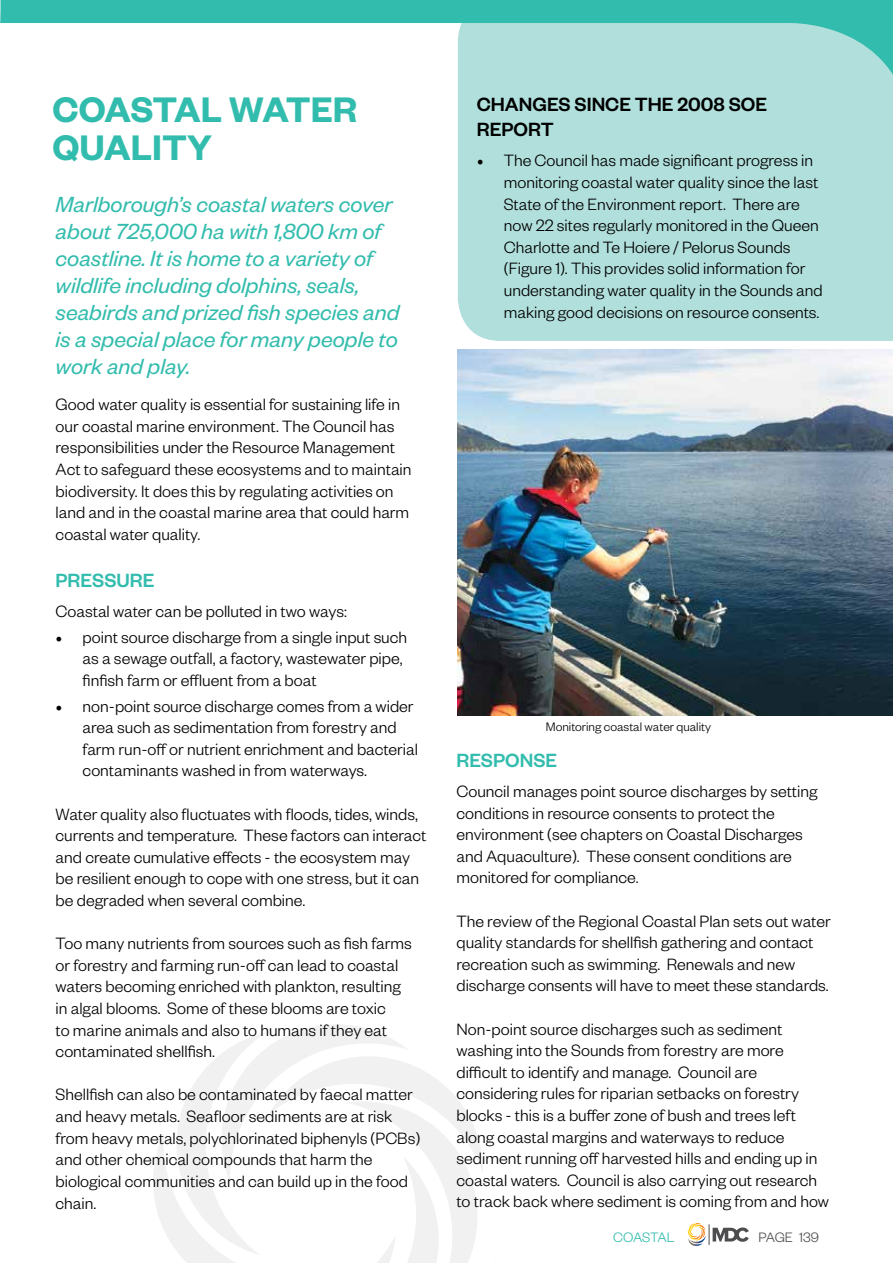
<style>
.page{position:relative;width:893px;height:1263px;background:#fff}
.page>*{position:absolute;margin:0;border:0;box-sizing:border-box;transform-origin:0 0}
.t1{font:600 39px/37.5px "Founders Grotesk";color:#32bcad}
.t2{font:italic 24px/27px "Founders Grotesk";color:#32bcad}
.t3{font:500 21px/25.2px "Founders Grotesk";color:#000}
.t4{font:500 21px "Founders Grotesk";color:#32bcad}
.t5{font:300 18px/21.6px "Founders Grotesk";color:#000}
.t6{font:300 15px "Founders Grotesk";letter-spacing:-.02em;color:#32bcad}
.t7{font:300 15px "Founders Grotesk";color:#4d4d4f}
.t8{font:300 13.5px "Founders Grotesk";color:#000}
.s1{font-family:"Minion Pro";font-weight:400}
</style>
<div class="page">
<svg style="left:687px;top:1223px;width:62px;height:23px"></svg>
<div style="left:458px;top:103px;width:435px;height:238px;background:#b0dfdc"></div>
<img style="left:458px;top:349px;width:435px;height:366px">
<svg style="left:153px;top:1024px;width:330px;height:239px"></svg>
<svg style="left:0;top:0;width:893px;height:103px"></svg>
<h1 class="t1" style="left:53px;top:89px;width:306px">COASTAL WATER<br>QUALITY</h1>
<h2 class="t2" style="left:56px;top:190px;width:345px">Marlborough’s coastal waters cover about 725,000 ha with 1,800 km of coastline. It is home to a variety of wildlife including dolphins, seals, seabirds and prized fish species and is a special place for many people to work and play.</h2>
<p class="t5" style="left:56px;top:393px;width:357px">Good water quality is essential for sustaining life in our coastal marine environment. The Council has responsibilities under the Resource Management Act to safeguard these ecosystems and to maintain biodiversity. It does this by regulating activities on land and in the coastal marine area that could harm coastal water quality.</p>
<p class="t4" style="left:56px;top:567px;width:100px">PRESSURE</p>
<p class="t5" style="left:56px;top:599px;width:293px">Coastal water can be polluted in two ways:</p>
<p class="t5" style="left:83px;top:625px;width:326px;text-indent:-27px"><span class="s1">•</span> point source discharge from a single input such as a sewage outfall, a factory, wastewater pipe, finfish farm or effluent from a boat</p>
<p class="t5" style="left:83px;top:694px;width:337px;text-indent:-27px"><span class="s1">•</span> non-point source discharge comes from a wider area such as sedimentation from forestry and farm run-off or nutrient enrichment and bacterial contaminants washed in from waterways.</p>
<p class="t5" style="left:56px;top:802px;width:372px">Water quality also fluctuates with floods, tides, winds, currents and temperature. These factors can interact and create cumulative effects - the ecosystem may be resilient enough to cope with one stress, but it can be degraded when several combine.</p>
<p class="t5" style="left:56px;top:932px;width:358px">Too many nutrients from sources such as fish farms or forestry and farming run-off can lead to coastal waters becoming enriched with plankton, resulting in algal blooms. Some of these blooms are toxic<br>to marine animals and also to humans if they eat contaminated shellfish.</p>
<p class="t5" style="left:56px;top:1083px;width:366px">Shellfish can also be contaminated by faecal matter and heavy metals. Seafloor sediments are at risk from heavy metals, polychlorinated biphenyls (PCBs) and other chemical compounds that harm the biological communities and can build up in the food chain.</p>
<p class="t3" style="left:477px;top:91px;width:292px">CHANGES SINCE THE 2008 SOE<br>REPORT</p>
<p class="t5" style="left:504px;top:149px;width:320px;text-indent:-27px"><span class="s1">•</span> The Council has made significant progress in monitoring coastal water quality since the last State of the Environment report. There are now 22 sites regularly monitored in the Queen Charlotte and Te Hoiere / Pelorus Sounds (Figure 1). This provides solid information for understanding water quality in the Sounds and making good decisions on resource consents.</p>
<p class="t8" style="left:546px;top:719px;width:167px">Monitoring coastal water quality</p>
<p class="t4" style="left:456px;top:747px;width:102px">RESPONSE</p>
<p class="t5" style="left:456px;top:779px;width:363px">Council manages point source discharges by setting conditions in resource consents to protect the environment (see chapters on Coastal Discharges and Aquaculture). These consent conditions are monitored for compliance.</p>
<p class="t5" style="left:456px;top:909px;width:376px">The review of the Regional Coastal Plan sets out water quality standards for shellfish gathering and contact recreation such as swimming. Renewals and new discharge consents will have to meet these standards.</p>
<p class="t5" style="left:456px;top:1017px;width:374px">Non-point source discharges such as sediment washing into the Sounds from forestry are more difficult to identify and manage. Council are considering rules for riparian setbacks on forestry blocks - this is a buffer zone of bush and trees left along coastal margins and waterways to reduce sediment running off harvested hills and ending up in coastal waters. Council is also carrying out research to track back where sediment is coming from and how</p>
<p class="t6" style="left:613px;top:1228px;width:63px">COASTAL</p>
<p class="t7" style="left:758px;top:1228px;width:62px">PAGE 139</p>
</div>
